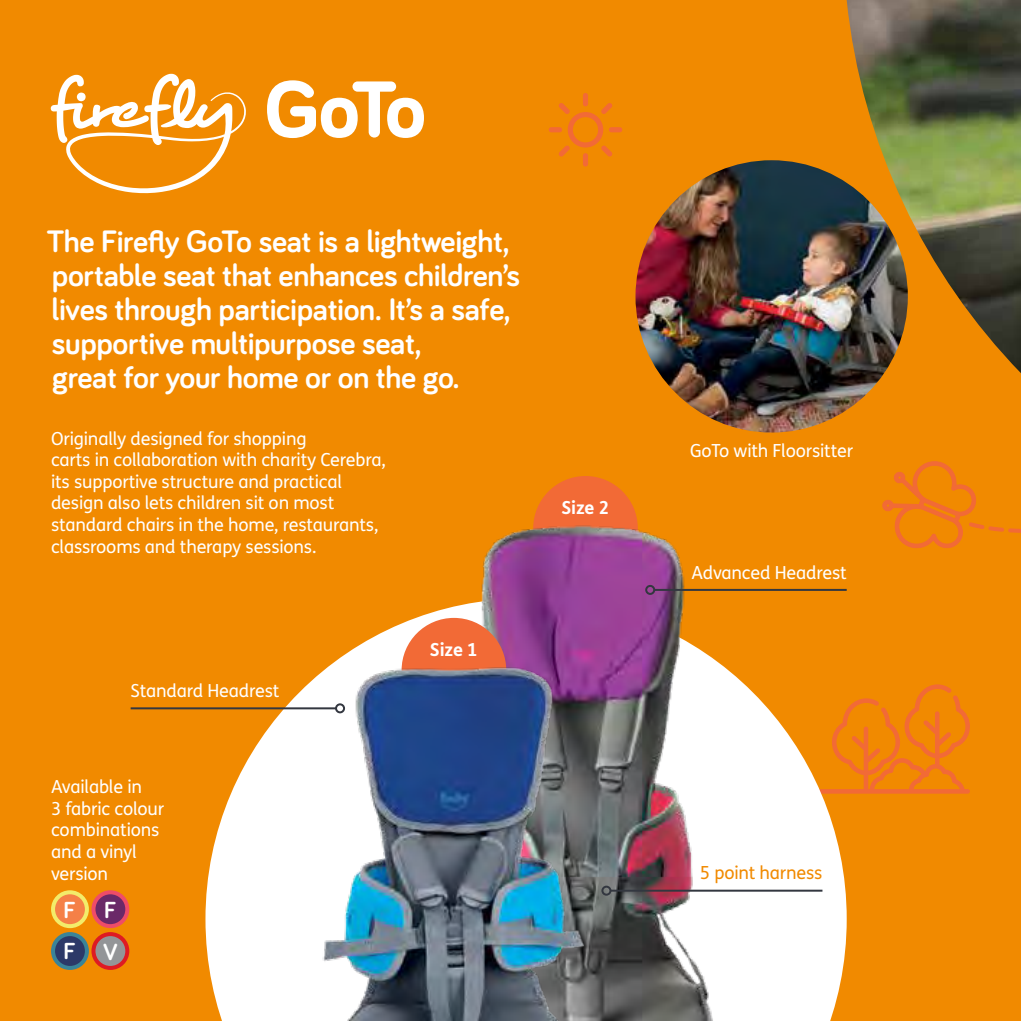
<style>
.page{position:relative;width:1021px;height:1021px;background:#fff}
.page>*{position:absolute;margin:0;border:0;box-sizing:border-box;transform-origin:0 0}
.t1{font:700 32px/34px "Bariol";letter-spacing:-.01em;color:#fff}
.t2{font:700 24px/41.8px "Bariol";color:#fff}
.t3{font:18px/21.6px "FS Me";letter-spacing:-.01em;color:#fff}
.t4{font:18px "FS Me";letter-spacing:-.01em;color:#f18a00}
.t5{font:700 18px "FS Me";letter-spacing:-.01em;color:#fff}
</style>
<div class="page">
<div style="left:0;top:0;width:1020px;height:1020px;background:#f18a00"></div>
<svg style="left:882px;top:684px;width:87px;height:109px"></svg>
<svg style="left:882px;top:461px;width:138px;height:88px"></svg>
<svg style="left:205px;top:709px;width:68px;height:311px;fill:#fff"></svg>
<img style="left:846px;top:0;width:174px;height:373px">
<div style="left:533px;top:476px;width:104px;height:104px;background:#f26a36;border-radius:50%"></div>
<img style="left:273px;top:510px;width:609px;height:510px">
<div style="left:401px;top:618px;width:105px;height:104px;background:#f26a36;border-radius:50%"></div>
<hr style="left:654px;top:589px;width:192px;height:2px;background:#333740">
<div style="left:645px;top:585px;width:10px;height:10px;border:2px solid #333740;border-radius:50%"></div>
<hr style="left:610px;top:889px;width:212px;height:2px;background:#333740">
<div style="left:601px;top:885px;width:10px;height:10px;border:2px solid #333740;border-radius:50%"></div>
<img style="left:319px;top:659px;width:271px;height:361px">
<hr style="left:131px;top:707px;width:205px;height:2px;background:#333740">
<div style="left:335px;top:703px;width:10px;height:10px;border:2px solid #333740;border-radius:50%"></div>
<img style="left:635px;top:160px;width:272px;height:272px;border-radius:136px">
<div style="left:583px;top:93px;width:5px;height:13px;background:#f26a36;border-radius:3px"></div>
<div style="left:583px;top:153px;width:5px;height:13px;background:#f26a36;border-radius:3px"></div>
<div style="left:609px;top:127px;width:13px;height:5px;background:#f26a36;border-radius:3px"></div>
<div style="left:548px;top:127px;width:14px;height:5px;background:#f26a36;border-radius:3px"></div>
<svg style="left:558px;top:103px;width:54px;height:53px"></svg>
<div style="left:53px;top:892px;width:34px;height:34px;background:#f58047;border-radius:50%"></div>
<div style="left:51px;top:890px;width:38px;height:38px;border:4px solid #f3ec6a;border-radius:50%"></div>
<div style="left:53px;top:934px;width:34px;height:33px;background:#2c3968;border-radius:50%"></div>
<div style="left:51px;top:932px;width:38px;height:37px;border:4px solid #3a8498;border-radius:50%"></div>
<div style="left:93px;top:892px;width:34px;height:34px;background:#6a2968;border-radius:50%"></div>
<div style="left:91px;top:890px;width:38px;height:38px;border:4px solid #ef4c68;border-radius:50%"></div>
<div style="left:93px;top:934px;width:34px;height:33px;background:#939598;border-radius:50%"></div>
<div style="left:91px;top:932px;width:38px;height:37px;border:4px solid #de1b23;border-radius:50%"></div>
<svg style="left:51px;top:74px;width:195px;height:119px"></svg>
<svg style="left:267px;top:80px;width:157px;height:58px"></svg>
<h1 class="t1" style="left:46px;top:223px;width:475px">The Firefly GoTo seat is a lightweight, portable seat that enhances children’s lives through participation. It’s a safe, supportive multipurpose seat,<br>great for your home or on the go.</h1>
<p class="t3" style="left:51px;top:427px;width:336px">Originally designed for shopping<br>carts in collaboration with charity Cerebra, its supportive structure and practical design also lets children sit on most standard chairs in the home, restaurants, classrooms and therapy sessions.</p>
<p class="t3" style="left:131px;top:679px;width:150px">Standard Headrest</p>
<p class="t3" style="left:51px;top:775px;width:115px">Available in<br>3 fabric colour combinations and a vinyl version</p>
<h2 class="t2" style="left:64px;top:887px;width:14px">F<br>F</h2>
<h2 class="t2" style="left:103px;top:887px;width:16px;line-height:42.4px">F<br>V</h2>
<p class="t5" style="left:430px;top:635px;width:49px">Size 1</p>
<p class="t5" style="left:561px;top:494px;width:49px">Size 2</p>
<p class="t3" style="left:690px;top:440px;width:164px">GoTo with Floorsitter</p>
<p class="t3" style="left:691px;top:561px;width:157px">Advanced Headrest</p>
<p class="t4" style="left:700px;top:860px;width:124px">5 point harness</p>
</div>
